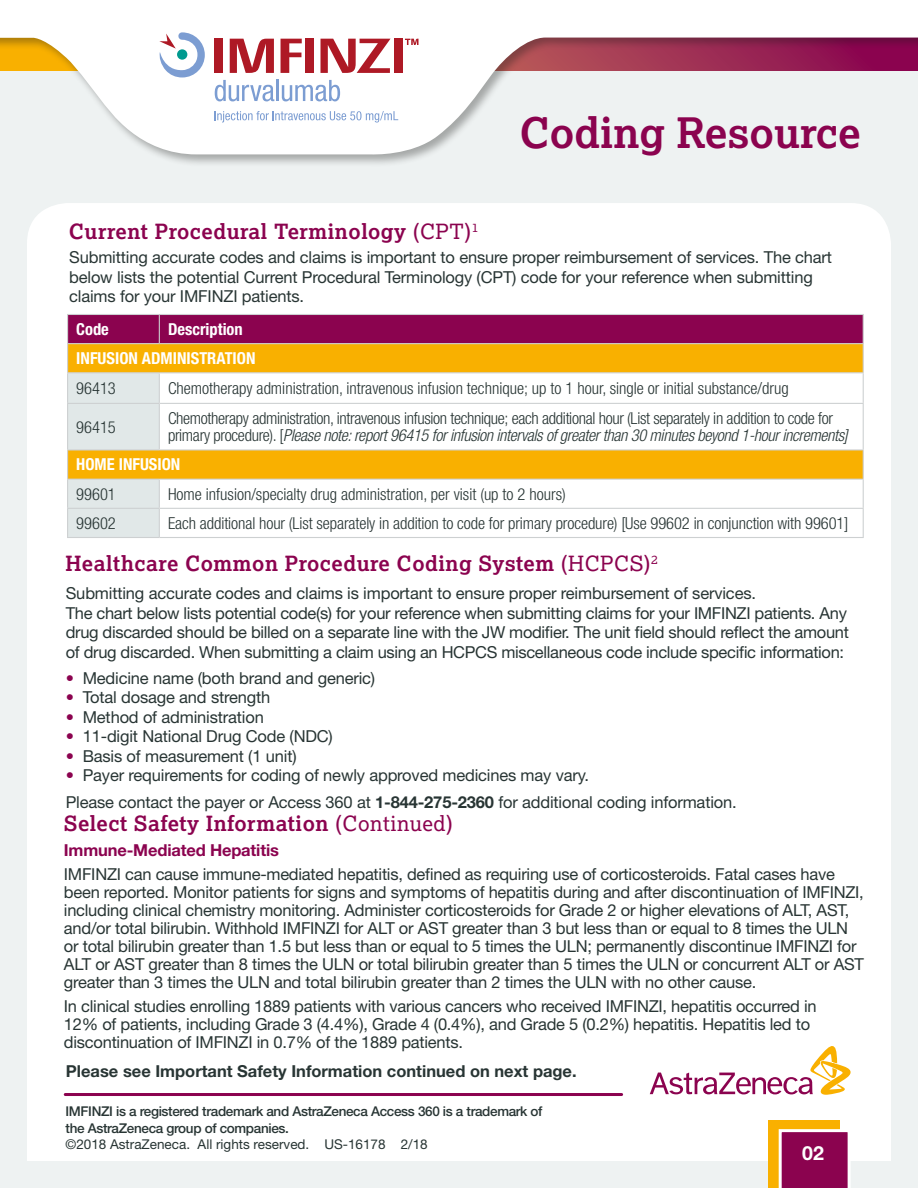
<style>
.page{position:relative;width:918px;height:1188px;background:#eef2f2}
.page>*{position:absolute;margin:0;border:0;box-sizing:border-box;transform-origin:0 0}
.t1{font:700 42px "Lexia";color:#8b034f}
.t2{font:700 21px "Lexia";letter-spacing:.025em;color:#8b034f}
.t3{font:700 19.5px "Helvetica Neue LT Std";color:#fff}
.t4{font:16.5px/18px "Helvetica Neue LT Std";letter-spacing:-.015em;color:#283534}
.subhead{font:300 condensed 16.5px/17.4px "Helvetica Neue LT Std";letter-spacing:-.005em;color:#283534}
.t5{font:700 16.5px "Helvetica Neue LT Std";color:#283534}
.subhead-2{font:700 condensed 16.5px "Helvetica Neue LT Std";color:#fff}
.t6{font:700 16.5px "Helvetica Neue LT Std";letter-spacing:-.01em;color:#8b034f}
.t7{font:500 13.5px/16.2px "Helvetica Neue LT Std";letter-spacing:-.025em;color:#283534}
.t8{font:13.5px "Helvetica Neue LT Std";color:#283534}
.s1{font-weight:400}
.s2{font-style:italic}
.s3{color:#8b034f}
.s4{font-weight:700}
</style>
<div class="page">
<div style="left:27px;top:203px;width:864px;height:958px;background:#fff"></div>
<svg style="left:67px;top:314px;width:797px;height:224px;background:#eac8a5"></svg>
<svg style="left:650px;top:1046px;width:201px;height:49px;background:#f0dad6"></svg>
<div style="left:768px;top:1120px;width:72px;height:68px;background:#f9b000"></div>
<svg style="left:779px;top:1129px;width:72px;height:59px;background:#9a2465"></svg>
<div style="left:0;top:0;width:918px;height:167px;background:#1d1d1b;opacity:.35"></div>
<svg style="left:0;top:0;width:918px;height:156px"></svg>
<div style="left:215px;top:39px;width:8px;height:34px;background:#ae1925"></div>
<svg style="left:230px;top:39px;width:44px;height:34px"></svg>
<svg style="left:281px;top:39px;width:21px;height:34px"></svg>
<div style="left:305px;top:39px;width:9px;height:34px;background:#ae1925"></div>
<svg style="left:321px;top:39px;width:70px;height:34px;background:#d4858b"></svg>
<div style="left:394px;top:39px;width:8px;height:34px;background:#ae1925"></div>
<svg style="left:405px;top:39px;width:13px;height:6px"></svg>
<svg style="left:215px;top:111px;width:183px;height:12px"></svg>
<svg style="left:215px;top:80px;width:59px;height:21px"></svg>
<hr style="left:276px;top:80px;width:3px;height:21px;background:#7c9dd2">
<svg style="left:282px;top:80px;width:58px;height:21px"></svg>
<svg style="left:159px;top:32px;width:46px;height:46px;background:#ccd8e7"></svg>
<hr style="left:65px;top:1093px;width:557px;height:3px;background:#8b034f">
<p class="t1" style="left:520px;top:106px;width:343px">Coding Resource</p>
<p class="t2" style="left:69px;top:218px;width:411px">Current Procedural Terminology <span class="s1">(CPT)</span><sup>1</sup></p>
<p class="t4" style="left:69px;top:247px;width:764px;line-height:19.8px">Submitting accurate codes and claims is important to ensure proper reimbursement of services. The chart below lists the potential Current Procedural Terminology (CPT) code for your reference when submitting claims for your IMFINZI patients.</p>
<p class="subhead-2" style="left:76px;top:319px;width:34px">Code</p>
<p class="subhead-2" style="left:168px;top:319px;width:76px">Description</p>
<p class="subhead-2" style="left:76px;top:348px;width:181px">INFUSION ADMINISTRATION</p>
<p class="subhead" style="left:76px;top:379px;width:41px">96413</p>
<p class="subhead" style="left:168px;top:379px;width:622px">Chemotherapy administration, intravenous infusion technique; up to 1 hour, single or initial substance/drug</p>
<p class="subhead" style="left:76px;top:418px;width:41px">96415</p>
<p class="subhead" style="left:168px;top:409px;width:681px">Chemotherapy administration, intravenous infusion technique; each additional hour (List separately in addition to code for primary procedure). [<span class="s2">Please note: report 96415 for infusion intervals of greater than 30 minutes beyond 1-hour increments]</span></p>
<p class="subhead-2" style="left:76px;top:455px;width:106px">HOME INFUSION</p>
<p class="subhead" style="left:76px;top:485px;width:41px">99601</p>
<p class="subhead" style="left:168px;top:485px;width:399px">Home infusion/specialty drug administration, per visit (up to 2 hours)</p>
<p class="subhead" style="left:76px;top:514px;width:41px">99602</p>
<p class="subhead" style="left:168px;top:514px;width:682px">Each additional hour (List separately in addition to code for primary procedure) [Use 99602 in conjunction with 99601]</p>
<p class="t2" style="left:65px;top:551px;width:594px">Healthcare Common Procedure Coding System <span class="s1">(HCPCS)</span><sup>2</sup></p>
<p class="t4" style="left:66px;top:583px;width:785px;line-height:19.5px">Submitting accurate codes and claims is important to ensure proper reimbursement of services.<br>The chart below lists potential code(s) for your reference when submitting claims for your IMFINZI patients. Any drug discarded should be billed on a separate line with the JW modifier. The unit field should reflect the amount of drug discarded. When submitting a claim using an HCPCS miscellaneous code include specific information:</p>
<p class="t4" style="left:66px;top:669px;width:311px"><span class="s3">•</span> Medicine name (both brand and generic)</p>
<p class="t4" style="left:66px;top:688px;width:206px"><span class="s3">•</span> Total dosage and strength</p>
<p class="t4" style="left:66px;top:708px;width:200px"><span class="s3">•</span> Method of administration</p>
<p class="t4" style="left:66px;top:727px;width:269px"><span class="s3">•</span> 11-digit National Drug Code (NDC)</p>
<p class="t4" style="left:66px;top:747px;width:232px"><span class="s3">•</span> Basis of measurement (1 unit)</p>
<p class="t4" style="left:66px;top:766px;width:525px"><span class="s3">•</span> Payer requirements for coding of newly approved medicines may vary.</p>
<p class="t4" style="left:66px;top:793px;width:672px">Please contact the payer or Access 360 at <span class="s4">1-844-275-2360</span> for additional coding information.</p>
<p class="t2" style="left:64px;top:811px;width:391px">Select Safety Information <span class="s1">(Continued)</span></p>
<p class="t6" style="left:64px;top:840px;width:216px">Immune-Mediated Hepatitis</p>
<p class="t4" style="left:64px;top:865px;width:802px">IMFINZI can cause immune-mediated hepatitis, defined as requiring use of corticosteroids. Fatal cases have been reported. Monitor patients for signs and symptoms of hepatitis during and after discontinuation of IMFINZI, including clinical chemistry monitoring. Administer corticosteroids for Grade 2 or higher elevations of ALT, AST, and/or total bilirubin. Withhold IMFINZI for ALT or AST greater than 3 but less than or equal to 8 times the ULN or total bilirubin greater than 1.5 but less than or equal to 5 times the ULN; permanently discontinue IMFINZI for ALT or AST greater than 8 times the ULN or total bilirubin greater than 5 times the ULN or concurrent ALT or AST greater than 3 times the ULN and total bilirubin greater than 2 times the ULN with no other cause.</p>
<p class="t4" style="left:64px;top:997px;width:754px">In clinical studies enrolling 1889 patients with various cancers who received IMFINZI, hepatitis occurred in<br>12% of patients, including Grade 3 (4.4%), Grade 4 (0.4%), and Grade 5 (0.2%) hepatitis. Hepatitis led to discontinuation of IMFINZI in 0.7% of the 1889 patients.</p>
<p class="t5" style="left:66px;top:1060px;width:512px">Please see Important Safety Information continued on next page.</p>
<p class="t7" style="left:66px;top:1103px;width:479px">IMFINZI is a registered trademark and AstraZeneca Access 360 is a trademark of the AstraZeneca group of companies.</p>
<p class="t8" style="left:66px;top:1136px;width:364px">©2018 AstraZeneca. All rights reserved. US-16178 2/18</p>
<p class="t3" style="left:802px;top:1141px;width:23px">02</p>
</div>
